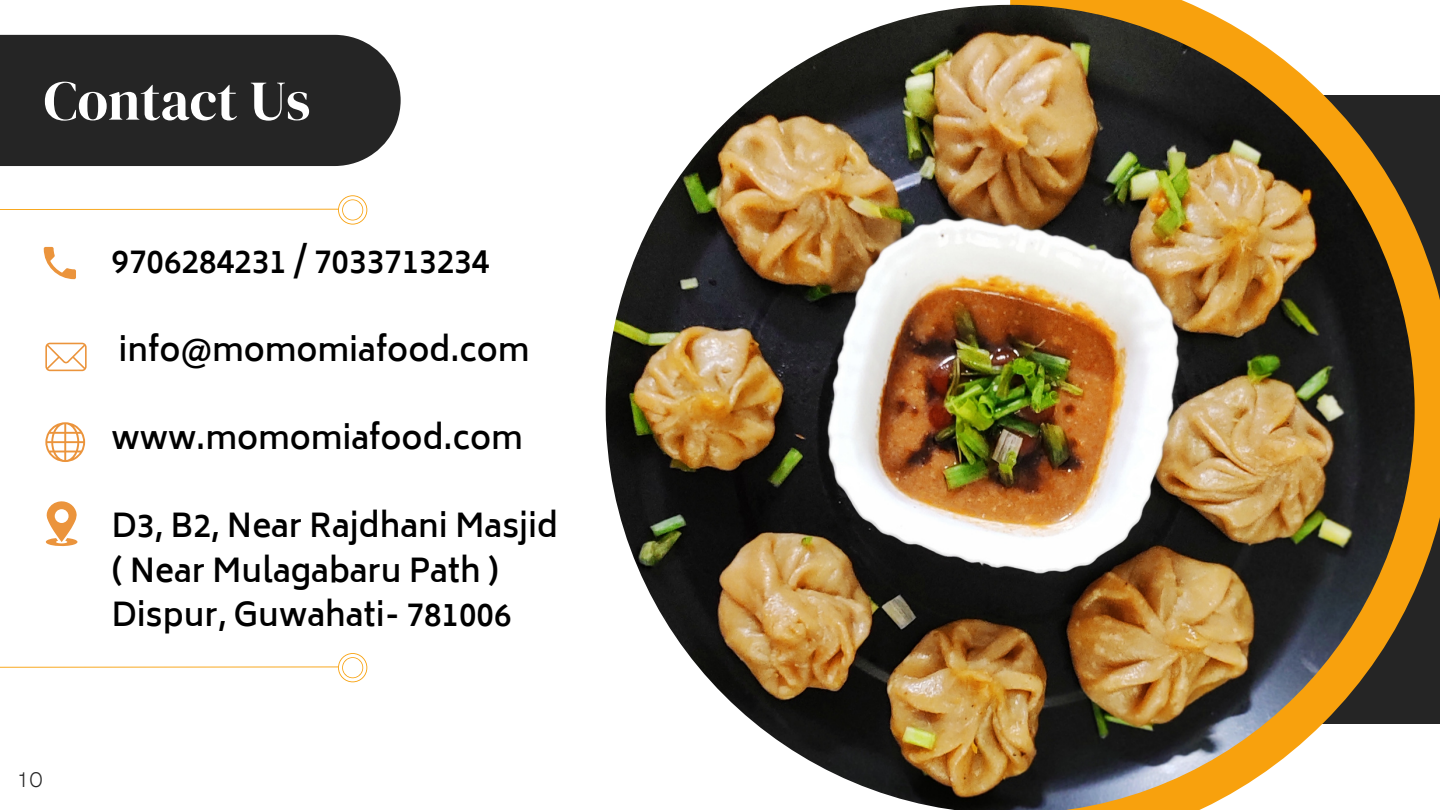
<style>
.page{position:relative;width:1440px;height:810px;background:#fff}
.page>*{position:absolute;margin:0;border:0;box-sizing:border-box;transform-origin:0 0}
.t1{font:56px "DM Serif Display";color:#fff}
.t2{font:600 31.9px/44.1px "Biryani";color:#000}
.t3{font:21px "Garet";color:#252525}
</style>
<div class="page">
<svg style="left:1010px;top:0;width:430px;height:724px"></svg>
<img style="left:606px;top:5px;width:809px;height:805px">
<svg style="left:0;top:653px;width:367px;height:29px"></svg>
<svg style="left:0;top:195px;width:367px;height:30px"></svg>
<div style="left:0;top:35px;width:401px;height:131px;background:#252525"></div>
<svg style="left:44px;top:247px;width:32px;height:32px"></svg>
<svg style="left:45px;top:343px;width:42px;height:28px"></svg>
<svg style="left:45px;top:422px;width:40px;height:40px"></svg>
<svg style="left:45px;top:501px;width:33px;height:45px"></svg>
<p class="t1" style="left:44px;top:62px;width:268px">Contact Us</p>
<p class="t2" style="left:112px;top:240px;width:379px">9706284231 / 7033713234</p>
<p class="t2" style="left:119px;top:328px;width:413px">info@momomiafood.com</p>
<p class="t2" style="left:112px;top:416px;width:413px">www.momomiafood.com</p>
<p class="t3" style="left:19px;top:765px;width:26px">10</p>
<p class="t2" style="left:112px;top:504px;width:448px">D3, B2, Near Rajdhani Masjid ( Near Mulagabaru Path )<br>Dispur, Guwahati- 781006</p>
</div>
